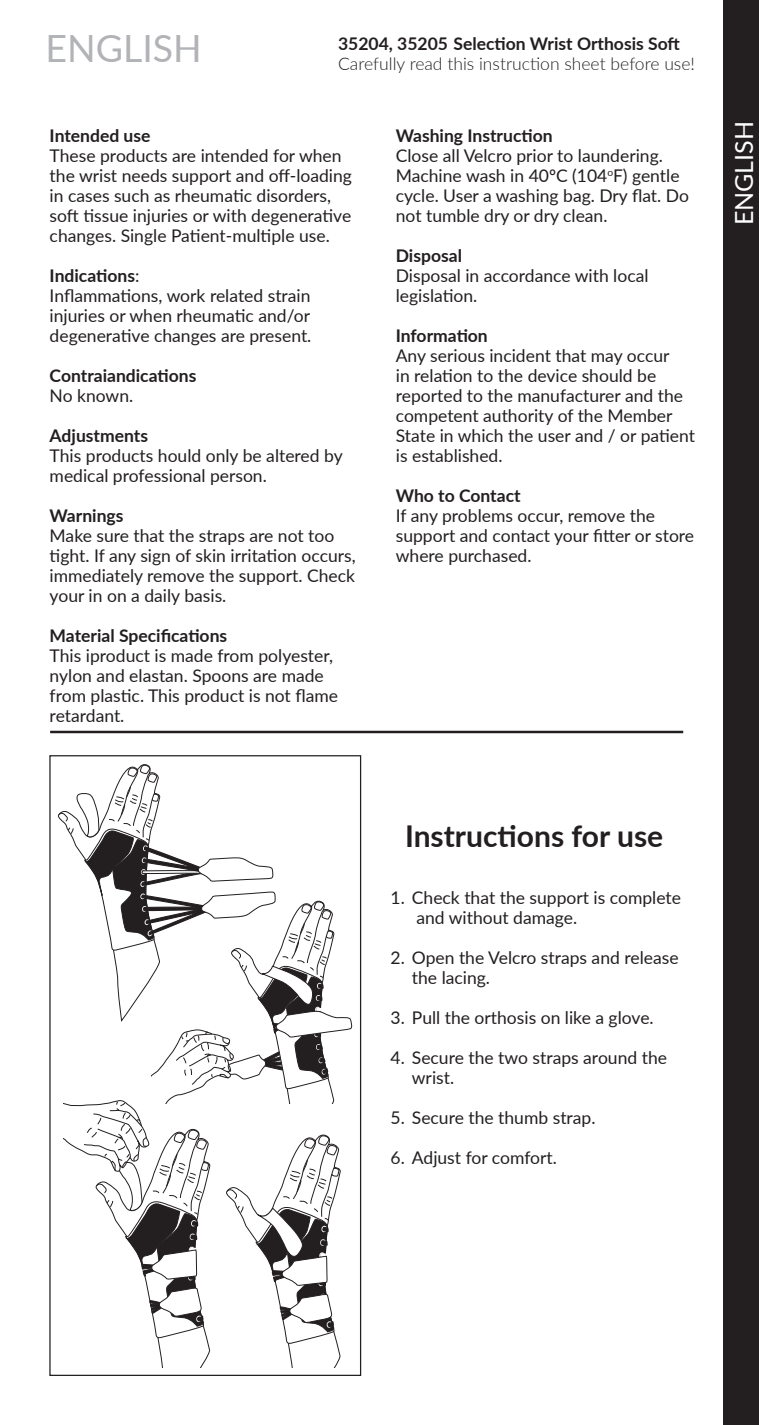
<style>
.page{position:relative;width:759px;height:1425px;background:#fff}
.page>*{position:absolute;margin:0;border:0;box-sizing:border-box;transform-origin:0 0}
.t1{font:37.5px "Lato";color:#b2b3b7}
.t2{font:700 30px "Lato";color:#231f20}
.t3{font:25px "Lato";color:#fff}
.t4{font:17.5px/20px "Lato";color:#231f20}
.t5{font:700 17.5px "Lato";color:#231f20}
.t6{font:300 17.5px "Lato";color:#231f20}
.s1{font-weight:400}
</style>
<div class="page">
<div style="left:723px;top:0;width:35px;height:1424px;background:#231f20"></div>
<hr style="left:50px;top:730px;width:633px;height:3px;background:#231f20">
<svg style="left:58px;top:756px;width:295px;height:611px"></svg>
<p class="t1" style="left:45px;top:21px;width:158px">ENGLISH</p>
<p class="t5" style="left:338px;top:30px;width:343px">35204, 35205 Selection Wrist Orthosis Soft</p>
<p class="t6" style="left:338px;top:51px;width:358px">Carefully read this instruction sheet before use!</p>
<p class="t5" style="left:50px;top:122px;width:102px">Intended use</p>
<p class="t4" style="left:50px;top:144px;width:304px">These products are intended for when the wrist needs support and off-loading in cases such as rheumatic disorders, soft tissue injuries or with degenerative changes. Single Patient-multiple use.</p>
<p class="t5" style="left:50px;top:262px;width:91px">Indications<span class="s1">:</span></p>
<p class="t4" style="left:50px;top:284px;width:263px;text-align:justify">Inflammations, work related strain injuries or when rheumatic and/or degenerative changes are present.</p>
<p class="t5" style="left:50px;top:362px;width:148px">Contraiandications</p>
<p class="t4" style="left:50px;top:384px;width:85px">No known.</p>
<p class="t5" style="left:50px;top:422px;width:100px">Adjustments</p>
<p class="t4" style="left:50px;top:444px;width:294px">This products hould only be altered by medical professional person.</p>
<p class="t5" style="left:50px;top:502px;width:75px">Warnings</p>
<p class="t4" style="left:50px;top:524px;width:307px">Make sure that the straps are not too tight. If any sign of skin irritation occurs, immediately remove the support. Check your in on a daily basis.</p>
<p class="t5" style="left:50px;top:622px;width:179px">Material Specifications</p>
<p class="t4" style="left:50px;top:644px;width:290px">This iproduct is made from polyester, nylon and elastan. Spoons are made from plastic. This product is not flame retardant.</p>
<p class="t5" style="left:395px;top:122px;width:158px">Washing Instruction</p>
<p class="t4" style="left:395px;top:144px;width:294px">Close all Velcro prior to laundering.<br>Machine wash in 40ºC (104<sup>o</sup>F) gentle cycle. User a washing bag. Dry flat. Do not tumble dry or dry clean.</p>
<p class="t5" style="left:395px;top:242px;width:68px">Disposal</p>
<p class="t4" style="left:395px;top:264px;width:254px">Disposal in accordance with local legislation.</p>
<p class="t5" style="left:395px;top:322px;width:93px">Information</p>
<p class="t4" style="left:395px;top:344px;width:300px">Any serious incident that may occur<br>in relation to the device should be reported to the manufacturer and the competent authority of the Member<br>State in which the user and / or patient is established.</p>
<p class="t5" style="left:395px;top:482px;width:126px">Who to Contact</p>
<p class="t4" style="left:395px;top:504px;width:300px">If any problems occur, remove the support and contact your fitter or store where purchased.</p>
<p class="t3" style="left:725px;top:225px;width:106px;rotate:-90deg">ENGLISH</p>
<p class="t2" style="left:405px;top:813px;width:259px">Instructions for use</p>
<p class="t4" style="left:390px;top:886px;width:292px">1. Check that the support is complete</p>
<p class="t4" style="left:416px;top:906px;width:162px">and without damage.</p>
<p class="t4" style="left:390px;top:946px;width:289px">2. Open the Velcro straps and release</p>
<p class="t4" style="left:411px;top:966px;width:80px">the lacing.</p>
<p class="t4" style="left:390px;top:1006px;width:264px">3. Pull the orthosis on like a glove.</p>
<p class="t4" style="left:390px;top:1046px;width:278px">4. Secure the two straps around the</p>
<p class="t4" style="left:411px;top:1066px;width:44px">wrist.</p>
<p class="t4" style="left:390px;top:1106px;width:206px">5. Secure the thumb strap.</p>
<p class="t4" style="left:390px;top:1146px;width:168px">6. Adjust for comfort.</p>
</div>
